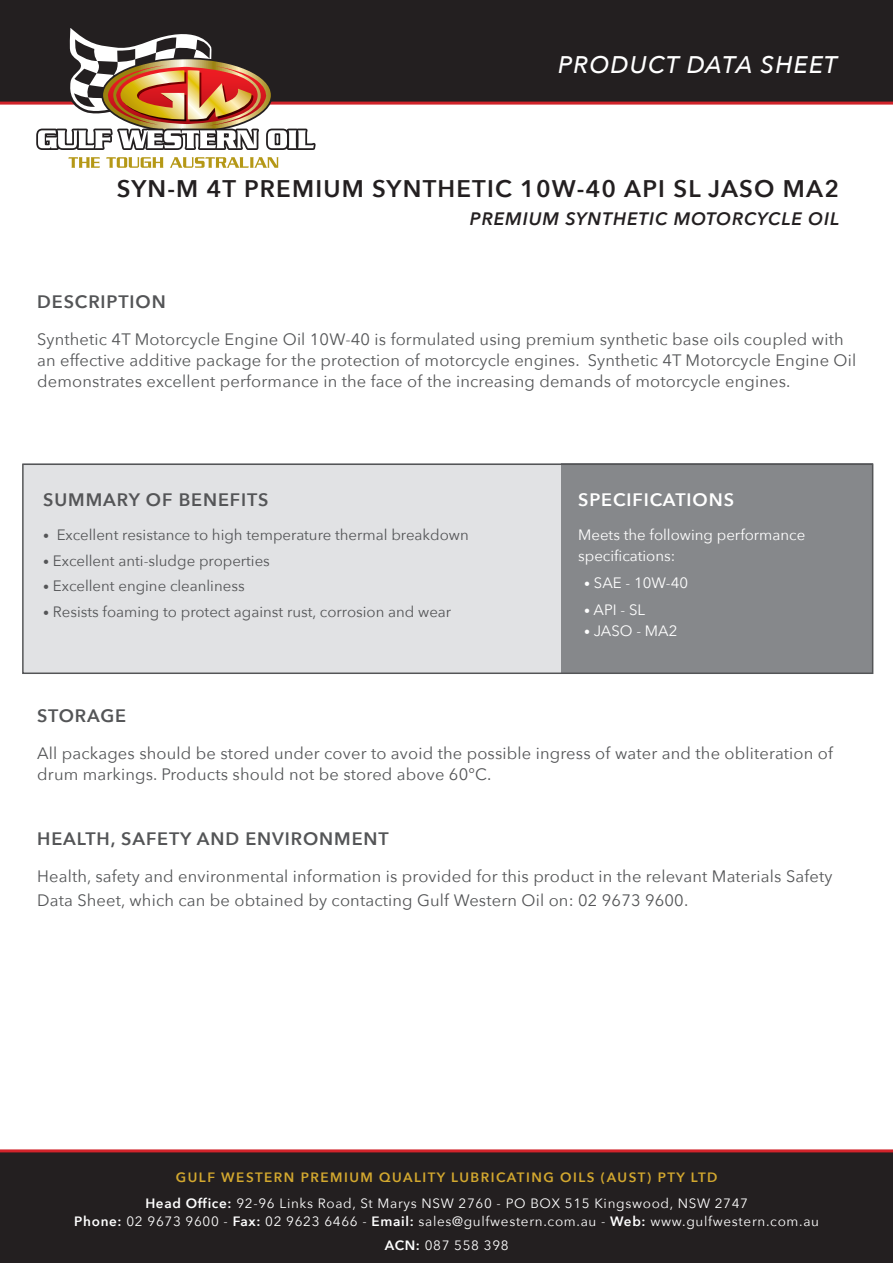
<style>
.page{position:relative;width:893px;height:1263px;background:#fff}
.page>*{position:absolute;margin:0;border:0;box-sizing:border-box;transform-origin:0 0}
.t1{font:600 24px "Avenir Next";letter-spacing:.05em;color:#231f20}
.t2{font:italic 500 24px "Avenir Next";letter-spacing:.05em;color:#fff}
.t3{font:600 18px "Avenir Next";letter-spacing:.05em;color:#545557}
.t4{font:italic 600 18px "Avenir Next";letter-spacing:.05em;color:#231f20}
.t5{font:600 18px "Avenir Next";letter-spacing:.05em;color:#fff}
.t6{font:16.5px/21px "Avenir Next";letter-spacing:.01em;color:#545557}
.t7{font:15px "Avenir Next";color:#545557}
.t8{font:15px "Avenir Next";color:#fff}
.t9{font:13.5px/24px "Avenir Next";letter-spacing:.05em;color:#fff;text-align:center}
.t10{font:600 13.5px "Avenir Next";letter-spacing:.11em;color:#d3a82f}
.s1{font-size:12px}
.s2{font-weight:600}
</style>
<div class="page">
<div style="left:23px;top:463px;width:539px;height:211px;background:#e1e2e4"></div>
<div style="left:561px;top:463px;width:312px;height:211px;background:#86888b"></div>
<div style="left:0;top:1150px;width:893px;height:113px;background:#231f20"></div>
<div style="left:0;top:0;width:893px;height:103px;background:#231f20"></div>
<hr style="left:0;top:1149px;width:893px;height:3px;background:#d1232a">
<hr style="left:0;top:102px;width:893px;height:3px;background:#d1232a">
<svg style="left:36px;top:28px;width:280px;height:140px"></svg>
<div style="left:22px;top:463px;width:851px;height:211px;border:2px solid #545557"></div>
<p class="t2" style="left:558px;top:44px;width:281px">PRODUCT DATA SHEET</p>
<p class="t1" style="left:117px;top:168px;width:724px">SYN-M 4T PREMIUM SYNTHETIC 10W-40 API SL JASO MA2</p>
<p class="t4" style="left:470px;top:203px;width:371px">PREMIUM SYNTHETIC MOTORCYCLE OIL</p>
<p class="t3" style="left:37px;top:286px;width:130px">DESCRIPTION</p>
<p class="t6" style="left:37px;top:328px;width:820px">Synthetic 4T Motorcycle Engine Oil 10W-40 is formulated using premium synthetic base oils coupled with an effective additive package for the protection of motorcycle engines. Synthetic 4T Motorcycle Engine Oil demonstrates excellent performance in the face of the increasing demands of motorcycle engines.</p>
<p class="t3" style="left:43px;top:484px;width:227px">SUMMARY OF BENEFITS</p>
<p class="t5" style="left:578px;top:484px;width:157px">SPECIFICATIONS</p>
<p class="t7" style="left:43px;top:522px;width:427px"><span class="s1">•</span> Excellent resistance to high temperature thermal breakdown</p>
<p class="t7" style="left:43px;top:548px;width:228px"><span class="s1">•</span> Excellent anti-sludge properties</p>
<p class="t7" style="left:43px;top:573px;width:203px"><span class="s1">•</span> Excellent engine cleanliness</p>
<p class="t7" style="left:43px;top:599px;width:410px"><span class="s1">•</span> Resists foaming to protect against rust, corrosion and wear</p>
<p class="t8" style="left:578px;top:522px;width:229px">Meets the following performance</p>
<p class="t8" style="left:578px;top:543px;width:99px">specifications:</p>
<p class="t8" style="left:584px;top:570px;width:105px"><span class="s1">•</span> SAE - 10W-40</p>
<p class="t8" style="left:584px;top:597px;width:62px"><span class="s1">•</span> API - SL</p>
<p class="t8" style="left:584px;top:618px;width:95px"><span class="s1">•</span> JASO - MA2</p>
<p class="t3" style="left:37px;top:700px;width:91px">STORAGE</p>
<p class="t6" style="left:37px;top:742px;width:797px">All packages should be stored under cover to avoid the possible ingress of water and the obliteration of drum markings. Products should not be stored above 60°C.</p>
<p class="t3" style="left:37px;top:823px;width:353px">HEALTH, SAFETY AND ENVIRONMENT</p>
<p class="t6" style="left:37px;top:864px;width:797px;line-height:24px">Health, safety and environmental information is provided for this product in the relevant Materials Safety<br>Data Sheet, which can be obtained by contacting Gulf Western Oil on: 02 9673 9600.</p>
<p class="t10" style="left:176px;top:1166px;width:543px">GULF WESTERN PREMIUM QUALITY LUBRICATING OILS (AUST) PTY LTD</p>
<p class="t9" style="left:145px;top:1190px;width:604px"><span class="s2">Head Office:</span> 92-96 Links Road, St Marys NSW 2760 - PO BOX 515 Kingswood, NSW 2747</p>
<p class="t9" style="left:74px;top:1208px;width:746px"><span class="s2">Phone:</span> 02 9673 9600 - <span class="s2">Fax:</span> 02 9623 6466 - <span class="s2">Email:</span> sales@gulfwestern.com.au - <span class="s2">Web:</span> www.gulfwestern.com.au<br><span class="s2">ACN:</span> 087 558 398</p>
</div>
